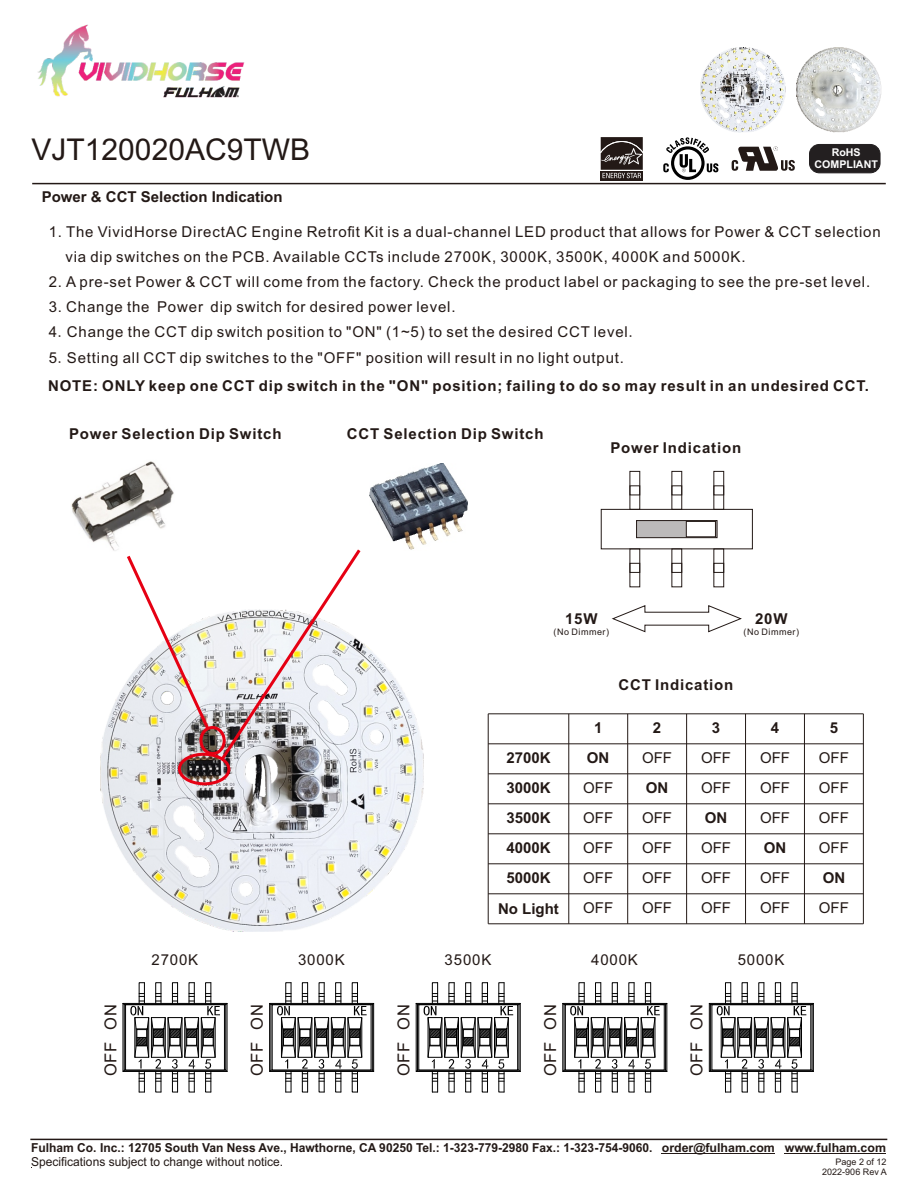
<style>
.page{position:relative;width:918px;height:1188px;background:#fff}
.page>*{position:absolute;margin:0;border:0;box-sizing:border-box;transform-origin:0 0}
.t1{font:30px "Arial";color:#231916}
.t2{font:16.5px "Arial";letter-spacing:.055em;color:#231916}
.t3{font:15px/25.2px "Arial";letter-spacing:.055em;color:#231916}
.t4{font:700 15px "Arial";letter-spacing:.055em;color:#231916}
.t5{font:700 15px "Arial";color:#231916}
.t6{font:700 12.3px "Arial";color:#231916}
.t7{font:12.3px "Arial";color:#231916}
.t8{font:700 10.65px/11.9px "Arial";color:#fff;text-align:center}
.t9{font:9px "Arial";letter-spacing:.055em;color:#231916}
.t10{font:9px "Arial";color:#231916}
.t11{font:9px "Arial";letter-spacing:.03em;color:#231916}
.s1{font-family:"Sim Sun"}
</style>
<div class="page">
<hr style="left:30px;top:1139px;width:857px;height:1px;background:#231916">
<hr style="left:662px;top:1153px;width:113px;height:1px;background:#231916">
<hr style="left:785px;top:1153px;width:101px;height:1px;background:#231916">
<hr style="left:32px;top:183px;width:854px;height:1px;background:#231916">
<svg style="left:732px;top:147px;width:63px;height:24px"></svg>
<div style="left:810px;top:144px;width:70px;height:29px;background:#231f20;border-radius:10px"></div>
<div style="left:809px;top:144px;width:71px;height:29px;border:1px solid #231f20;border-radius:10px"></div>
<svg style="left:671px;top:146px;width:34px;height:34px"></svg>
<svg style="left:674px;top:149px;width:27px;height:28px"></svg>
<svg style="left:663px;top:137px;width:55px;height:35px"></svg>
<svg style="left:600px;top:137px;width:43px;height:44px;background:#4b4340"></svg>
<img style="left:38px;top:24px;width:207px;height:74px">
<img style="left:701px;top:48px;width:84px;height:84px">
<img style="left:796px;top:47px;width:86px;height:86px">
<img style="left:101px;top:643px;width:322px;height:289px">
<svg style="left:612px;top:605px;width:130px;height:28px"></svg>
<div style="left:601px;top:509px;width:152px;height:40px;border:1px solid #231916"></div>
<div style="left:629px;top:471px;width:11px;height:39px;border:1px solid #231916"></div>
<div style="left:629px;top:485px;width:11px;height:10px;border:1px solid #231916"></div>
<div style="left:671px;top:471px;width:11px;height:39px;border:1px solid #231916"></div>
<div style="left:671px;top:485px;width:11px;height:10px;border:1px solid #231916"></div>
<div style="left:713px;top:471px;width:11px;height:39px;border:1px solid #231916"></div>
<div style="left:713px;top:485px;width:11px;height:10px;border:1px solid #231916"></div>
<div style="left:713px;top:548px;width:11px;height:39px;border:1px solid #231916"></div>
<div style="left:713px;top:563px;width:11px;height:10px;border:1px solid #231916"></div>
<div style="left:671px;top:548px;width:11px;height:39px;border:1px solid #231916"></div>
<div style="left:671px;top:563px;width:11px;height:10px;border:1px solid #231916"></div>
<div style="left:629px;top:563px;width:11px;height:10px;border:1px solid #231916"></div>
<svg style="left:636px;top:520px;width:82px;height:19px"></svg>
<hr style="left:488px;top:714px;width:1px;height:210px;background:#231916">
<hr style="left:569px;top:714px;width:1px;height:210px;background:#231916">
<hr style="left:627px;top:714px;width:1px;height:210px;background:#231916">
<hr style="left:686px;top:714px;width:1px;height:210px;background:#231916">
<hr style="left:745px;top:714px;width:1px;height:210px;background:#231916">
<hr style="left:804px;top:714px;width:1px;height:210px;background:#231916">
<hr style="left:863px;top:714px;width:1px;height:210px;background:#231916">
<hr style="left:488px;top:924px;width:375px;height:1px;background:#231916">
<hr style="left:488px;top:894px;width:375px;height:1px;background:#231916">
<hr style="left:488px;top:864px;width:375px;height:1px;background:#231916">
<hr style="left:488px;top:834px;width:375px;height:1px;background:#231916">
<hr style="left:488px;top:804px;width:375px;height:1px;background:#231916">
<hr style="left:488px;top:774px;width:375px;height:1px;background:#231916">
<hr style="left:488px;top:744px;width:375px;height:1px;background:#231916">
<hr style="left:488px;top:714px;width:375px;height:1px;background:#231916">
<svg style="left:708px;top:982px;width:106px;height:111px"></svg>
<svg style="left:562px;top:982px;width:106px;height:111px"></svg>
<svg style="left:415px;top:982px;width:106px;height:111px"></svg>
<svg style="left:269px;top:982px;width:106px;height:111px"></svg>
<svg style="left:122px;top:982px;width:106px;height:111px"></svg>
<svg style="left:124px;top:549px;width:239px;height:237px"></svg>
<img style="left:71px;top:461px;width:103px;height:91px">
<img style="left:369px;top:464px;width:99px;height:86px">
<h1 class="t1" style="left:32px;top:138px;width:280px">VJT120020AC9TWB</h1>
<p class="t8" style="left:815px;top:147px;width:65px">RoHS<br>COMPLIANT</p>
<p class="t5" style="left:42px;top:192px;width:242px">Power &amp; CCT Selection Indication</p>
<p class="t3" style="left:65px;top:220px;width:817px;text-indent:-17px">1. The VividHorse DirectAC Engine Retrofit Kit is a dual-channel LED product that allows for Power &amp; CCT selection via dip switches on the PCB. Available CCTs include 2700K, 3000K, 3500K, 4000K and 5000K.</p>
<p class="t3" style="left:49px;top:271px;width:823px">2. A pre-set Power &amp; CCT will come from the factory. Check the product label or packaging to see the pre-set level.</p>
<p class="t3" style="left:49px;top:296px;width:589px">3. Change the Power dip switch for desired power level.<br>4<span class="s1">.</span>Change the CCT dip switch position to "ON" (1~5) to set the desired CCT level<span class="s1">.<br></span>5<span class="s1">.</span>Setting all CCT dip switches to the "OFF" position will result in no light output.</p>
<p class="t4" style="left:48px;top:380px;width:822px">NOTE: ONLY keep one CCT dip switch in the "ON" position; failing to do so may result in an undesired CCT.</p>
<p class="t4" style="left:69px;top:428px;width:214px">Power Selection Dip Switch</p>
<p class="t4" style="left:347px;top:428px;width:198px">CCT Selection Dip Switch</p>
<p class="t4" style="left:610px;top:442px;width:132px">Power Indication</p>
<p class="t4" style="left:565px;top:613px;width:34px">15W</p>
<p class="t9" style="left:554px;top:629px;width:57px">(No Dimmer)</p>
<p class="t4" style="left:755px;top:613px;width:34px">20W</p>
<p class="t9" style="left:744px;top:629px;width:57px">(No Dimmer)</p>
<p class="t4" style="left:618px;top:679px;width:116px">CCT Indication</p>
<p class="t4" style="left:594px;top:722px;width:10px">1</p>
<p class="t4" style="left:653px;top:722px;width:10px">2</p>
<p class="t4" style="left:712px;top:722px;width:10px">3</p>
<p class="t4" style="left:771px;top:722px;width:10px">4</p>
<p class="t4" style="left:830px;top:722px;width:10px">5</p>
<p class="t2" style="left:104px;top:1030px;width:27px;rotate:-90deg">ON</p>
<p class="t2" style="left:104px;top:1076px;width:36px;rotate:-90deg">OFF</p>
<p class="t3" style="left:152px;top:948px;width:48px">2700K</p>
<p class="t2" style="left:251px;top:1030px;width:27px;rotate:-90deg">ON</p>
<p class="t2" style="left:251px;top:1076px;width:36px;rotate:-90deg">OFF</p>
<p class="t3" style="left:298px;top:948px;width:48px">3000K</p>
<p class="t2" style="left:397px;top:1030px;width:27px;rotate:-90deg">ON</p>
<p class="t2" style="left:397px;top:1076px;width:36px;rotate:-90deg">OFF</p>
<p class="t4" style="left:506px;top:752px;width:46px">2700K</p>
<p class="t4" style="left:587px;top:752px;width:24px">ON</p>
<p class="t3" style="left:642px;top:746px;width:31px">OFF</p>
<p class="t3" style="left:701px;top:746px;width:31px">OFF</p>
<p class="t3" style="left:760px;top:746px;width:31px">OFF</p>
<p class="t3" style="left:819px;top:746px;width:31px">OFF</p>
<p class="t4" style="left:506px;top:782px;width:46px">3000K</p>
<p class="t3" style="left:583px;top:776px;width:31px">OFF</p>
<p class="t4" style="left:646px;top:782px;width:24px">ON</p>
<p class="t3" style="left:701px;top:776px;width:31px">OFF</p>
<p class="t3" style="left:760px;top:776px;width:31px">OFF</p>
<p class="t3" style="left:819px;top:776px;width:31px">OFF</p>
<p class="t4" style="left:506px;top:812px;width:46px">3500K</p>
<p class="t3" style="left:583px;top:806px;width:31px">OFF</p>
<p class="t3" style="left:642px;top:806px;width:31px">OFF</p>
<p class="t4" style="left:705px;top:812px;width:24px">ON</p>
<p class="t3" style="left:760px;top:806px;width:31px">OFF</p>
<p class="t3" style="left:819px;top:806px;width:31px">OFF</p>
<p class="t4" style="left:506px;top:842px;width:46px">4000K</p>
<p class="t3" style="left:583px;top:836px;width:31px">OFF</p>
<p class="t3" style="left:642px;top:836px;width:31px">OFF</p>
<p class="t3" style="left:701px;top:836px;width:31px">OFF</p>
<p class="t4" style="left:764px;top:842px;width:24px">ON</p>
<p class="t3" style="left:819px;top:836px;width:31px">OFF</p>
<p class="t4" style="left:506px;top:872px;width:46px">5000K</p>
<p class="t3" style="left:583px;top:866px;width:31px">OFF</p>
<p class="t3" style="left:642px;top:866px;width:31px">OFF</p>
<p class="t3" style="left:701px;top:866px;width:31px">OFF</p>
<p class="t3" style="left:760px;top:866px;width:31px">OFF</p>
<p class="t4" style="left:823px;top:872px;width:24px">ON</p>
<p class="t4" style="left:498px;top:903px;width:62px">No Light</p>
<p class="t3" style="left:583px;top:896px;width:31px">OFF</p>
<p class="t3" style="left:642px;top:896px;width:31px">OFF</p>
<p class="t3" style="left:701px;top:896px;width:31px">OFF</p>
<p class="t3" style="left:760px;top:896px;width:31px">OFF</p>
<p class="t3" style="left:819px;top:896px;width:31px">OFF</p>
<p class="t3" style="left:738px;top:948px;width:48px">5000K</p>
<p class="t3" style="left:445px;top:948px;width:48px">3500K</p>
<p class="t3" style="left:591px;top:948px;width:48px">4000K</p>
<p class="t2" style="left:544px;top:1030px;width:27px;rotate:-90deg">ON</p>
<p class="t2" style="left:544px;top:1076px;width:36px;rotate:-90deg">OFF</p>
<p class="t2" style="left:691px;top:1030px;width:27px;rotate:-90deg">ON</p>
<p class="t2" style="left:691px;top:1076px;width:36px;rotate:-90deg">OFF</p>
<p class="t6" style="left:31px;top:1143px;width:623px">Fulham Co. Inc.: 12705 South Van Ness Ave., Hawthorne, CA 90250 Tel.: 1-323-779-2980 Fax.: 1-323-754-9060.</p>
<p class="t7" style="left:31px;top:1157px;width:253px">Specifications subject to change without notice.</p>
<p class="t6" style="left:662px;top:1143px;width:226px">order@fulham.com www.fulham.com</p>
<p class="t10" style="left:822px;top:1169px;width:66px">2022-906 Rev A</p>
<p class="t11" style="left:836px;top:1158px;width:53px">Page 2 of 12</p>
</div>
